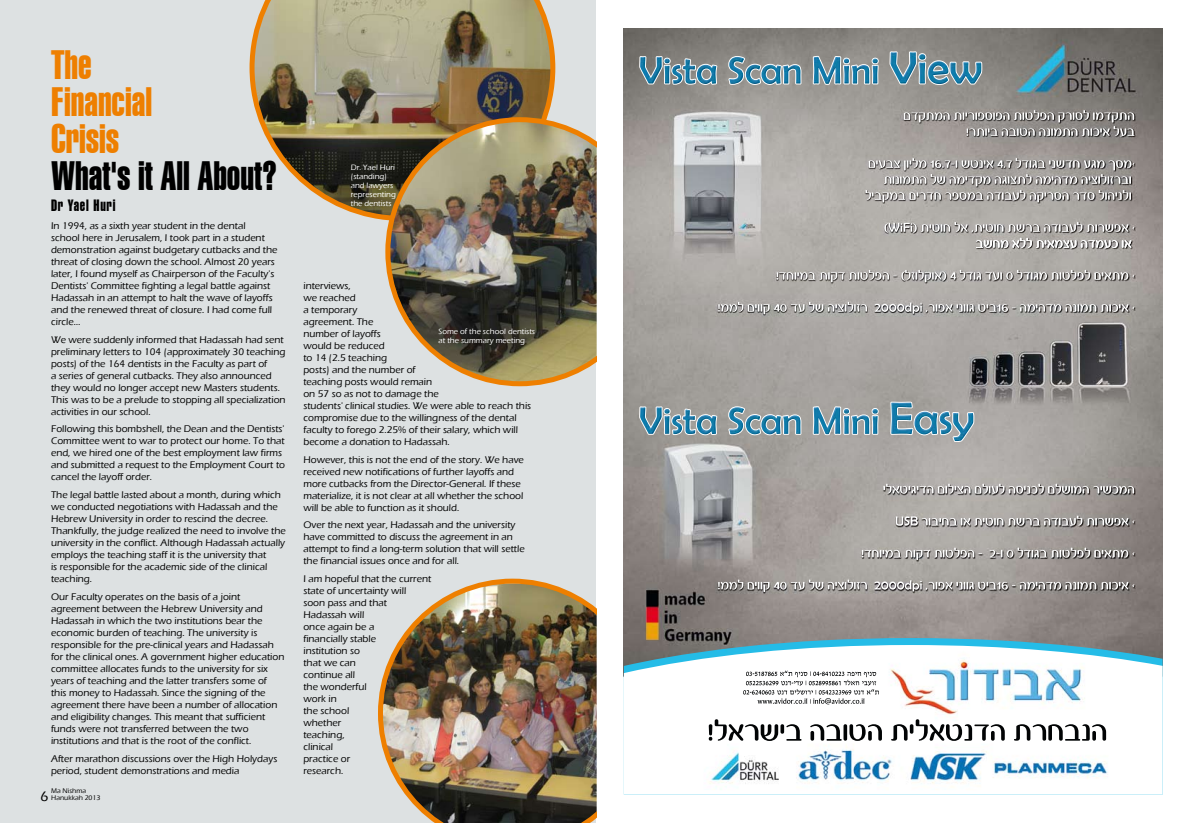
<style>
.page{position:relative;width:1191px;height:823px;background:#fff}
.page>*{position:absolute;margin:0;border:0;box-sizing:border-box;transform-origin:0 0}
.t1{font:40px/37px "Swiss 911 BT Extra Compressed";color:#ee7f00}
.t2{font:40px "Swiss 911 BT Extra Compressed";color:#000}
.t3{font:16px "Swiss 911 BT Extra Compressed";letter-spacing:.05em;color:#000}
.t4{font:500 14.1px "Eras ITC";color:#000}
.t5{font:500 10px/12px "Eras ITC";color:#000}
.t6{font:500 8px/9px "Eras ITC";color:#fff}
.t7{font:500 6.9px/7.8px "Eras ITC";color:#000}
</style>
<div class="page">
<div style="left:0;top:0;width:595px;height:822px;background:#dde1e2"></div>
<img style="left:624px;top:28px;width:538px;height:609px">
<img style="left:624px;top:637px;width:538px;height:7px">
<img style="left:624px;top:644px;width:538px;height:143px">
<img style="left:813px;top:51px;width:113px;height:34px">
<img style="left:812px;top:401px;width:101px;height:34px">
<img style="left:249px;top:0;width:306px;height:220px">
<img style="left:385px;top:117px;width:211px;height:269px">
<img style="left:378px;top:578px;width:218px;height:244px">
<h1 class="t1" style="left:51px;top:47px;width:103px">The<br>Financial<br>Crisis</h1>
<h1 class="t2" style="left:51px;top:153px;width:227px">What's it All About?</h1>
<h2 class="t3" style="left:51px;top:196px;width:66px">Dr Yael Huri</h2>
<p class="t5" style="left:51px;top:219px;width:228px">In 1994, as a sixth year student in the dental<br>school here in Jerusalem, I took part in a student demonstration against budgetary cutbacks and the threat of closing down the school. Almost 20 years later, I found myself as Chairperson of the Faculty's Dentists' Committee fighting a legal battle against Hadassah in an attempt to halt the wave of layoffs and the renewed threat of closure. I had come full circle…</p>
<p class="t5" style="left:51px;top:333px;width:236px">We were suddenly informed that Hadassah had sent preliminary letters to 104 (approximately 30 teaching posts) of the 164 dentists in the Faculty as part of<br>a series of general cutbacks. They also announced they would no longer accept new Masters students.<br>This was to be a prelude to stopping all specialization activities in our school.</p>
<p class="t5" style="left:51px;top:423px;width:235px">Following this bombshell, the Dean and the Dentists' Committee went to war to protect our home. To that end, we hired one of the best employment law firms and submitted a request to the Employment Court to cancel the layoff order.</p>
<p class="t5" style="left:51px;top:488px;width:236px">The legal battle lasted about a month, during which we conducted negotiations with Hadassah and the Hebrew University in order to rescind the decree.<br>Thankfully, the judge realized the need to involve the university in the conflict. Although Hadassah actually employs the teaching staff it is the university that<br>is responsible for the academic side of the clinical teaching.</p>
<p class="t5" style="left:51px;top:590px;width:235px">Our Faculty operates on the basis of a joint agreement between the Hebrew University and Hadassah in which the two institutions bear the economic burden of teaching. The university is responsible for the pre-clinical years and Hadassah for the clinical ones. A government higher education committee allocates funds to the university for six years of teaching and the latter transfers some of this money to Hadassah. Since the signing of the agreement there have been a number of allocation and eligibility changes. This meant that sufficient funds were not transferred between the two institutions and that is the root of the conflict.</p>
<p class="t5" style="left:51px;top:752px;width:228px">After marathon discussions over the High Holydays period, student demonstrations and media</p>
<h3 class="t4" style="left:41px;top:787px;width:10px">6</h3>
<p class="t7" style="left:51px;top:786px;width:51px">Ma Nishma<br>Hanukkah 2013</p>
<p class="t6" style="left:351px;top:163px;width:47px">Dr. Yael Huri (standing) and lawyers representing the dentists</p>
<p class="t5" style="left:303px;top:279px;width:229px">interviews,<br>we reached<br>a temporary<br>agreement. The<br>number of layoffs<br>would be reduced<br>to 14 (2.5 teaching<br>posts) and the number of<br>teaching posts would remain<br>on 57 so as not to damage the<br>students' clinical studies. We were able to reach this compromise due to the willingness of the dental faculty to forego 2.25% of their salary, which will become a donation to Hadassah.</p>
<p class="t5" style="left:303px;top:453px;width:222px">However, this is not the end of the story. We have received new notifications of further layoffs and more cutbacks from the Director-General. If these materialize, it is not clear at all whether the school will be able to function as it should.</p>
<p class="t5" style="left:303px;top:519px;width:223px">Over the next year, Hadassah and the university have committed to discuss the agreement in an attempt to find a long-term solution that will settle the financial issues once and for all.</p>
<p class="t5" style="left:303px;top:572px;width:129px">I am hopeful that the current state of uncertainty will<br>soon pass and that<br>Hadassah will<br>once again be a<br>financially stable<br>institution so<br>that we can<br>continue all<br>the wonderful<br>work in<br>the school<br>whether<br>teaching,<br>clinical<br>practice or<br>research.</p>
<p class="t6" style="left:438px;top:326px;width:98px">Some of the school dentists at the summary meeting</p>
</div>
